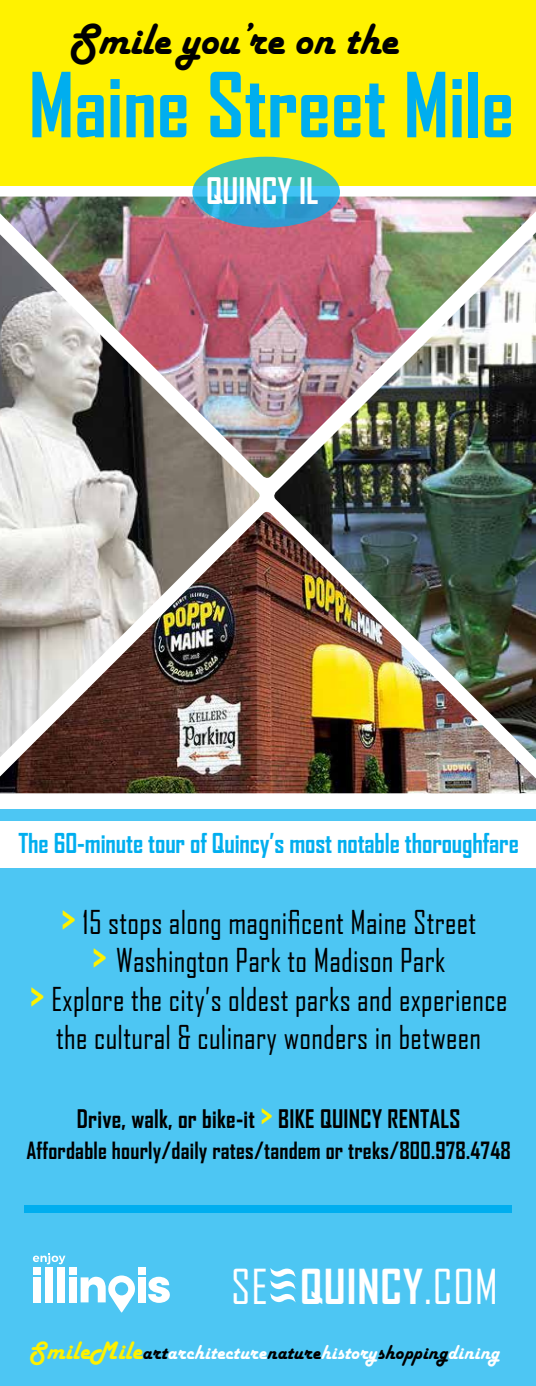
<style>
.page{position:relative;width:536px;height:1386px;background:#fff}
.page>*{position:absolute;margin:0;border:0;box-sizing:border-box;transform-origin:0 0}
.t1{font:700 85.75px "Agency FB";color:#00aeef;scale:.96 1}
.t2{font:700 46.2px "Agency FB";letter-spacing:.02em;color:#fff}
.t3{font:46.2px "Agency FB";color:#fff}
.t4{font:45.5px "Harlow Solid";color:#000;scale:.96 1}
.t5{font:700 35px "Agency FB";color:#fff;scale:.96 1}
.t6{font:31.5px/38.5px "Agency FB";letter-spacing:.01em;color:#000;text-align:center}
.t7{font:700 26.25px "Agency FB";letter-spacing:-.005em;color:#00aeef}
.t8{font:700 24.5px "Agency FB";letter-spacing:.01em;color:#000}
.t9{font:700 22.75px "Agency FB";letter-spacing:.01em;color:#000}
.t10{font:21px "Harlow Solid";letter-spacing:.015em;color:#fff}
.s1{font-weight:700;font-size:42px;color:#fff200}
.s2{font-size:35px;color:#fff200}
.s3{font-weight:400}
.s4{font-size:26.25px;color:#fff200}
.s5{color:#000}
</style>
<div class="page">
<div style="left:0;top:809px;width:536px;height:577px;background:#4dc6f3"></div>
<div style="left:0;top:0;width:536px;height:186px;background:#fff200"></div>
<img style="left:0;top:480px;width:260px;height:32px">
<img style="left:0;top:197px;width:536px;height:283px">
<img style="left:0;top:512px;width:536px;height:281px">
<img style="left:272px;top:232px;width:264px;height:527px">
<svg style="left:33px;top:1253px;width:32px;height:11px"></svg>
<div style="left:33px;top:1277px;width:8px;height:25px;background:#fff"></div>
<div style="left:45px;top:1267px;width:8px;height:35px;background:#fff"></div>
<div style="left:57px;top:1267px;width:8px;height:35px;background:#fff"></div>
<div style="left:69px;top:1277px;width:8px;height:25px;background:#fff"></div>
<div style="left:137px;top:1277px;width:8px;height:25px;background:#fff"></div>
<svg style="left:148px;top:1277px;width:22px;height:26px"></svg>
<div style="left:69px;top:1267px;width:8px;height:8px;background:#fff"></div>
<div style="left:137px;top:1267px;width:8px;height:8px;background:#fff"></div>
<div style="left:33px;top:1267px;width:8px;height:8px;background:#fff"></div>
<svg style="left:81px;top:1275px;width:54px;height:37px"></svg>
<svg style="left:192px;top:157px;width:148px;height:71px;background:#39b2cb"></svg>
<div style="left:0;top:821px;width:536px;height:47px;background:#fff"></div>
<div style="left:24px;top:1205px;width:487px;height:8px;background:#00aeef"></div>
<h3 class="t4" style="left:69px;top:14px;width:344px">Smile you’re on the</h3>
<h1 class="t1" style="left:29px;top:52px;width:507px">Maine Street Mile</h1>
<p class="t5" style="left:206px;top:169px;width:119px">QUINCY IL</p>
<p class="t7" style="left:19px;top:827px;width:501px">The 60-minute tour of Quincy’s most notable thoroughfare</p>
<p class="t6" style="left:30px;top:902px;width:479px"><span class="s1">&gt;</span> 15 stops along magnificent Maine Street<br><span class="s1">&gt;</span> Washington Park to Madison Park<br><span class="s1">&gt;</span> Explore the city’s oldest parks and experience the cultural &amp; culinary wonders in between</p>
<p class="t8" style="left:77px;top:1103px;width:385px">Drive, walk, or bike-it <span class="s2">&gt;</span> BIKE QUINCY RENTALS</p>
<p class="t9" style="left:26px;top:1137px;width:486px">Affordable hourly/daily rates/tandem or treks/800.978.4748</p>
<h2 class="t3" style="left:231px;top:1258px;width:38px">SE</h2>
<h2 class="t2" style="left:300px;top:1258px;width:199px">QUINCY<span class="s3">.COM</span></h2>
<p class="t10" style="left:29px;top:1341px;width:472px"><span class="s4">SmileMile</span><span class="s5">art</span>architecture<span class="s5">nature</span>history<span class="s5">shopping</span>dining</p>
</div>
